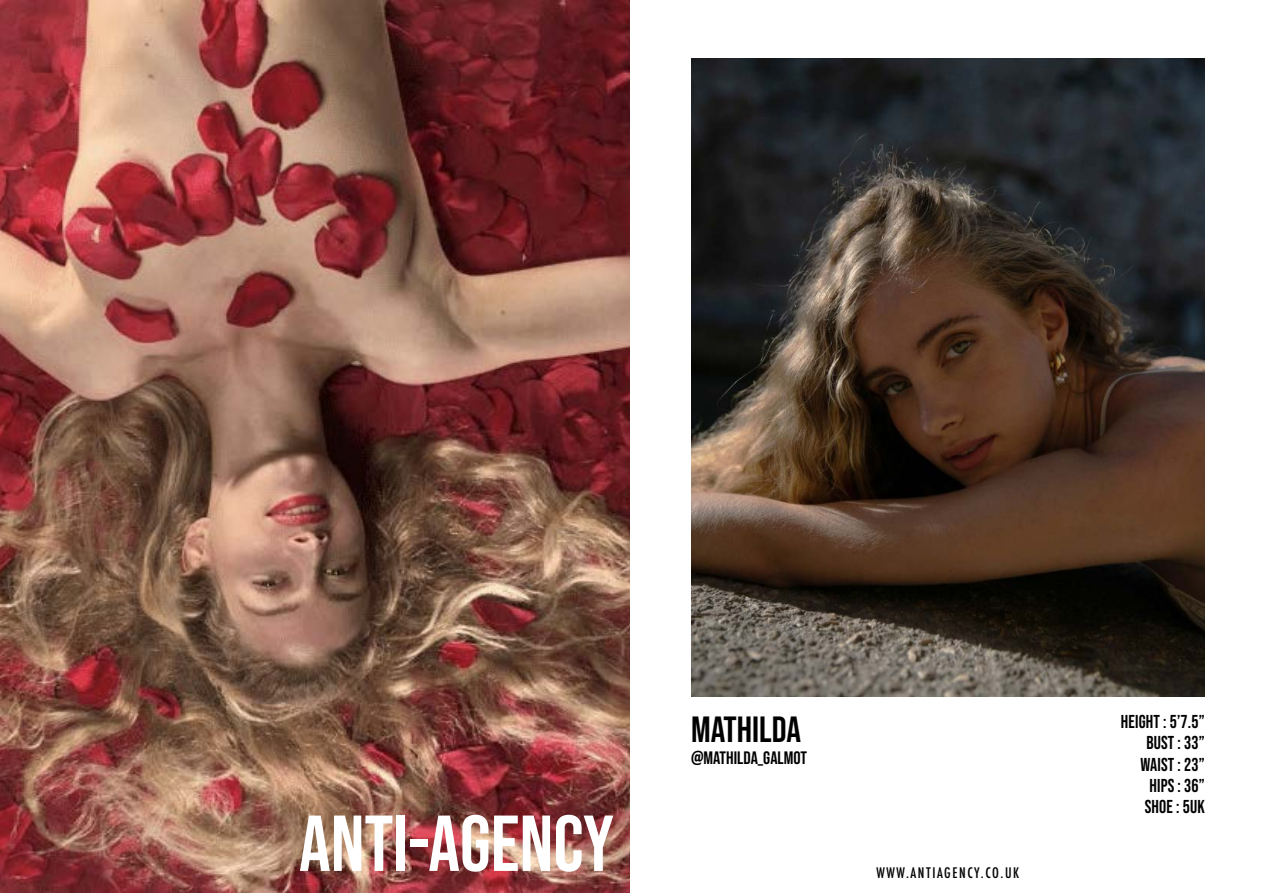
<style>
.page{position:relative;width:1263px;height:893px;background:#fff}
.page>*{position:absolute;margin:0;border:0;box-sizing:border-box;transform-origin:0 0}
.t1{font:79.05px "Bebas Neue";color:#fff}
.t2{font:36.45px "Bebas Neue";color:#000}
.t3{font:18.75px/21.3px "Bebas Neue";letter-spacing:.01em;color:#000;text-align:right;scale:.95 1}
.t4{font:18px "Bebas Neue";color:#000}
.t5{font:500 condensed 14.1px "Futura";letter-spacing:.11em;color:#000}
</style>
<div class="page">
<img style="left:0;top:0;width:629px;height:893px">
<img style="left:691px;top:58px;width:514px;height:638px">
<h1 class="t1" style="left:299px;top:799px;width:317px">ANTI-AGENCY</h1>
<h2 class="t2" style="left:691px;top:709px;width:112px">MATHILDA</h2>
<p class="t3" style="left:1121px;top:711px;width:90px">HEIGHT : 5’7.5”<br>BUST : 33”<br>WAIST : 23”<br>HIPS : 36”<br>SHOE : 5UK</p>
<p class="t4" style="left:691px;top:748px;width:118px">@MATHILDA_GALMOT</p>
<p class="t5" style="left:877px;top:864px;width:144px">WWW.ANTIAGENCY.CO.UK</p>
</div>
